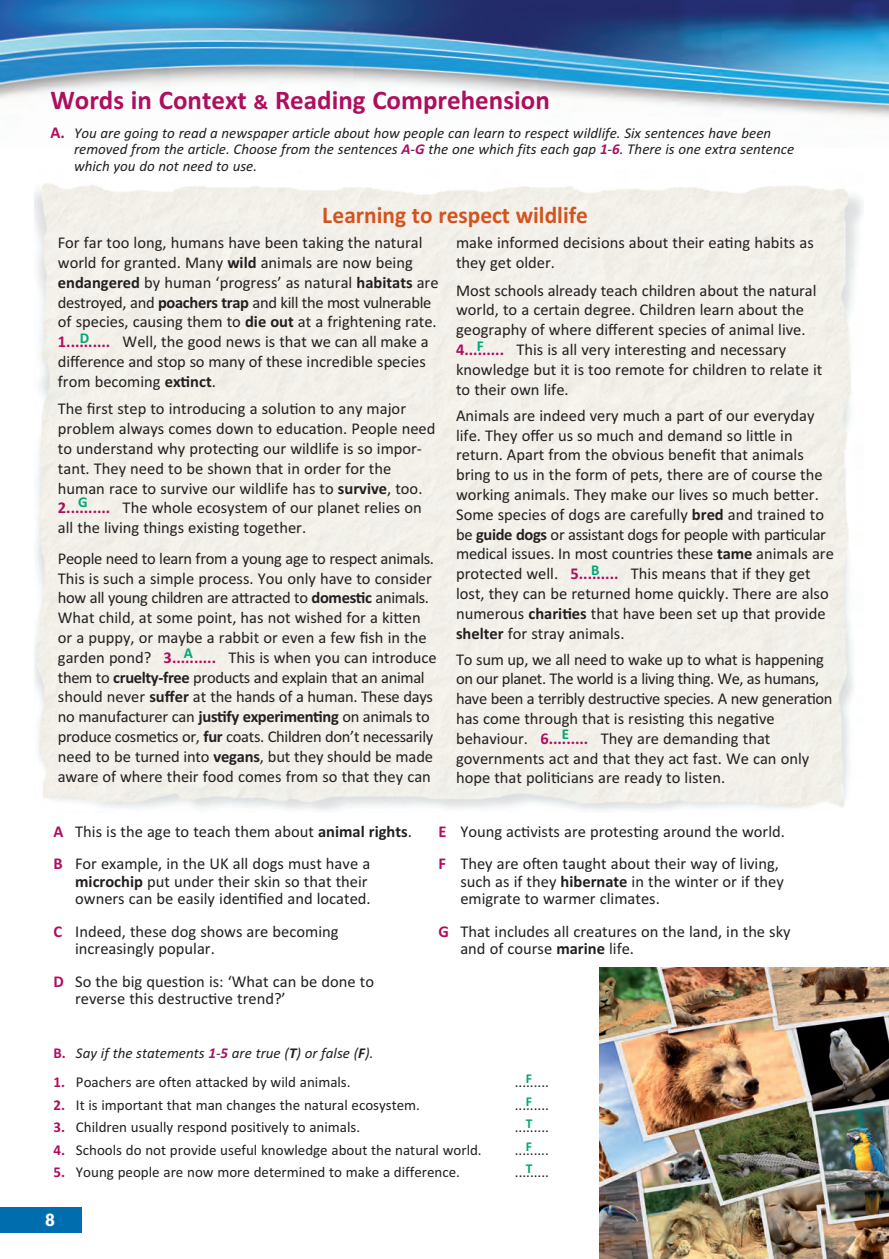
<style>
.page{position:relative;width:889px;height:1259px;background:#fff}
.page>*{position:absolute;margin:0;border:0;box-sizing:border-box;transform-origin:0 0}
.t1{font:700 27px "Calibri";color:#ae0e5e}
.t2{font:700 24px "Calibri";color:#d2541f}
.t3{font:700 18px "Humanist 521 BT";color:#fff}
.t4{font:16.5px/19.8px "Calibri";color:#231f20}
.t5{font:15px "Calibri";color:#231f20}
.t6{font:italic 15px/16.5px "Calibri";color:#231f20}
.t7{font:700 15px "Calibri";color:#00a777}
.t8{font:700 13.5px/22.5px "Calibri";color:#00a777;text-align:justify}
.s1{font-size:21px}
.s2{font-weight:700;font-style:normal;font-size:16.5px;color:#ae0e5e}
.s3{font-weight:700;color:#ae0e5e}
.s4{font-weight:700}
.s5{font-weight:700;font-style:normal;color:#ae0e5e}
</style>
<div class="page">
<img style="left:0;top:0;width:889px;height:117px">
<div style="left:0;top:1207px;width:82px;height:26px;background:#006daf"></div>
<img style="left:599px;top:968px;width:290px;height:291px">
<p class="t1" style="left:50px;top:84px;width:501px">Words in Context <span class="s1">&amp;</span> Reading Comprehension</p>
<p class="t6" style="left:74px;top:125px;width:722px;text-indent:-24px"><span class="s2">A.</span> You are going to read a newspaper article about how people can learn to respect wildlife. Six sentences have been removed from the article. Choose from the sentences <span class="s3">A</span>-<span class="s3">G</span> the one which fits each gap <span class="s3">1</span>-<span class="s3">6</span>. There is one extra sentence which you do not need to use.</p>
<p class="t2" style="left:322px;top:200px;width:267px">Learning to respect wildlife</p>
<p class="t4" style="left:58px;top:233px;width:382px">For far too long, humans have been taking the natural world for granted. Many <span class="s4">wild</span> animals are now being <span class="s4">endangered</span> by human ‘progress’ as natural <span class="s4">habitats</span> are destroyed, and <span class="s4">poachers trap</span> and kill the most vulnerable of species, causing them to <span class="s4">die out</span> at a frightening rate.<br><span class="s3">1..........</span> Well, the good news is that we can all make a difference and stop so many of these incredible species from becoming <span class="s4">extinct</span>.</p>
<p class="t4" style="left:58px;top:399px;width:379px">The first step to introducing a solution to any major problem always comes down to education. People need to understand why protecting our wildlife is so impor&shy;tant. They need to be shown that in order for the human race to survive our wildlife has to <span class="s4">survive</span>, too.<br><span class="s3">2..........</span> The whole ecosystem of our planet relies on all the living things existing together.</p>
<p class="t4" style="left:58px;top:548px;width:380px">People need to learn from a young age to respect animals.<br>This is such a simple process. You only have to consider how all young children are attracted to <span class="s4">domestic</span> animals.<br>What child, at some point, has not wished for a kitten or a puppy, or maybe a rabbit or even a few fish in the garden pond? <span class="s3">3..........</span> This is when you can introduce them to <span class="s4">cruelty-free</span> products and explain that an animal should never <span class="s4">suffer</span> at the hands of a human. These days no manufacturer can <span class="s4">justify experimenting</span> on animals to produce cosmetics or, <span class="s4">fur</span> coats. Children don’t necessarily need to be turned into <span class="s4">vegans</span>, but they should be made aware of where their food comes from so that they can</p>
<p class="t7" style="left:80px;top:329px;width:11px">D</p>
<p class="t7" style="left:78px;top:493px;width:11px">G</p>
<p class="t7" style="left:184px;top:644px;width:11px">A</p>
<p class="t4" style="left:456px;top:233px;width:359px">make informed decisions about their eating habits as they get older.</p>
<p class="t4" style="left:456px;top:280px;width:368px">Most schools already teach children about the natural world, to a certain degree. Children learn about the geography of where different species of animal live.<br><span class="s3">4.........</span> This is all very interesting and necessary knowledge but it is too remote for children to relate it to their own life.</p>
<p class="t4" style="left:456px;top:405px;width:379px">Animals are indeed very much a part of our everyday life. They offer us so much and demand so little in return. Apart from the obvious benefit that animals bring to us in the form of pets, there are of course the working animals. They make our lives so much better.<br>Some species of dogs are carefully <span class="s4">bred</span> and trained to be <span class="s4">guide dogs</span> or assistant dogs for people with particular medical issues. In most countries these <span class="s4">tame</span> animals are protected well. <span class="s3">5.........</span> This means that if they get lost, they can be returned home quickly. There are also numerous <span class="s4">charities</span> that have been set up that provide <span class="s4">shelter</span> for stray animals.</p>
<p class="t4" style="left:456px;top:649px;width:378px">To sum up, we all need to wake up to what is happening on our planet. The world is a living thing. We, as humans, have been a terribly destructive species. A new generation has come through that is resisting this negative behaviour. <span class="s3">6.........</span> They are demanding that governments act and that they act fast. We can only hope that politicians are ready to listen.</p>
<p class="t7" style="left:477px;top:337px;width:8px">F</p>
<p class="t7" style="left:591px;top:561px;width:10px">B</p>
<p class="t7" style="left:562px;top:725px;width:9px">E</p>
<p class="t4" style="left:53px;top:815px;width:360px;line-height:32.4px"><span class="s3">A</span> This is the age to teach them about <span class="s4">animal rights</span>.<br><span class="s3">B</span> For example, in the UK all dogs must have a</p>
<p class="t4" style="left:75px;top:872px;width:297px;line-height:17.4px"><span class="s4">microchip</span> put under their skin so that their owners can be easily identified and located.</p>
<p class="t4" style="left:75px;top:922px;width:265px;line-height:17.4px;text-indent:-22px"><span class="s3">C</span> Indeed, these dog shows are becoming increasingly popular.</p>
<p class="t4" style="left:75px;top:972px;width:300px;line-height:17.4px;text-indent:-22px"><span class="s3">D</span> So the big question is: ‘What can be done to reverse this destructive trend?’</p>
<p class="t4" style="left:439px;top:815px;width:348px;line-height:32.4px"><span class="s3">E</span> Young activists are protesting around the world.<br><span class="s3">F</span> They are often taught about their way of living,</p>
<p class="t4" style="left:460px;top:872px;width:325px;line-height:17.4px">such as if they <span class="s4">hibernate</span> in the winter or if they emigrate to warmer climates.</p>
<p class="t4" style="left:460px;top:922px;width:332px;line-height:17.4px;text-indent:-22px"><span class="s3">G</span> That includes all creatures on the land, in the sky and of course <span class="s4">marine</span> life.</p>
<p class="t6" style="left:53px;top:1044px;width:321px"><span class="s5">B.</span> Say if the statements <span class="s3">1</span>-<span class="s3">5</span> are true (<span class="s4">T</span>) or false (<span class="s4">F</span>).</p>
<p class="t5" style="left:53px;top:1073px;width:299px"><span class="s3">1.</span> Poachers are often attacked by wild animals.</p>
<p class="t5" style="left:515px;top:1073px;width:36px">.........</p>
<p class="t5" style="left:53px;top:1095px;width:368px"><span class="s3">2.</span> It is important that man changes the natural ecosystem.</p>
<p class="t5" style="left:515px;top:1095px;width:36px">.........</p>
<p class="t5" style="left:53px;top:1118px;width:308px"><span class="s3">3.</span> Children usually respond positively to animals.</p>
<p class="t5" style="left:515px;top:1118px;width:36px">.........</p>
<p class="t5" style="left:53px;top:1140px;width:430px"><span class="s3">4.</span> Schools do not provide useful knowledge about the natural world.</p>
<p class="t5" style="left:515px;top:1140px;width:36px">.........</p>
<p class="t5" style="left:53px;top:1163px;width:408px"><span class="s3">5.</span> Young people are now more determined to make a difference.</p>
<p class="t5" style="left:515px;top:1163px;width:36px">.........</p>
<p class="t8" style="left:526px;top:1067px;width:8px">F F T F T</p>
<p class="t3" style="left:45px;top:1209px;width:11px">8</p>
</div>
